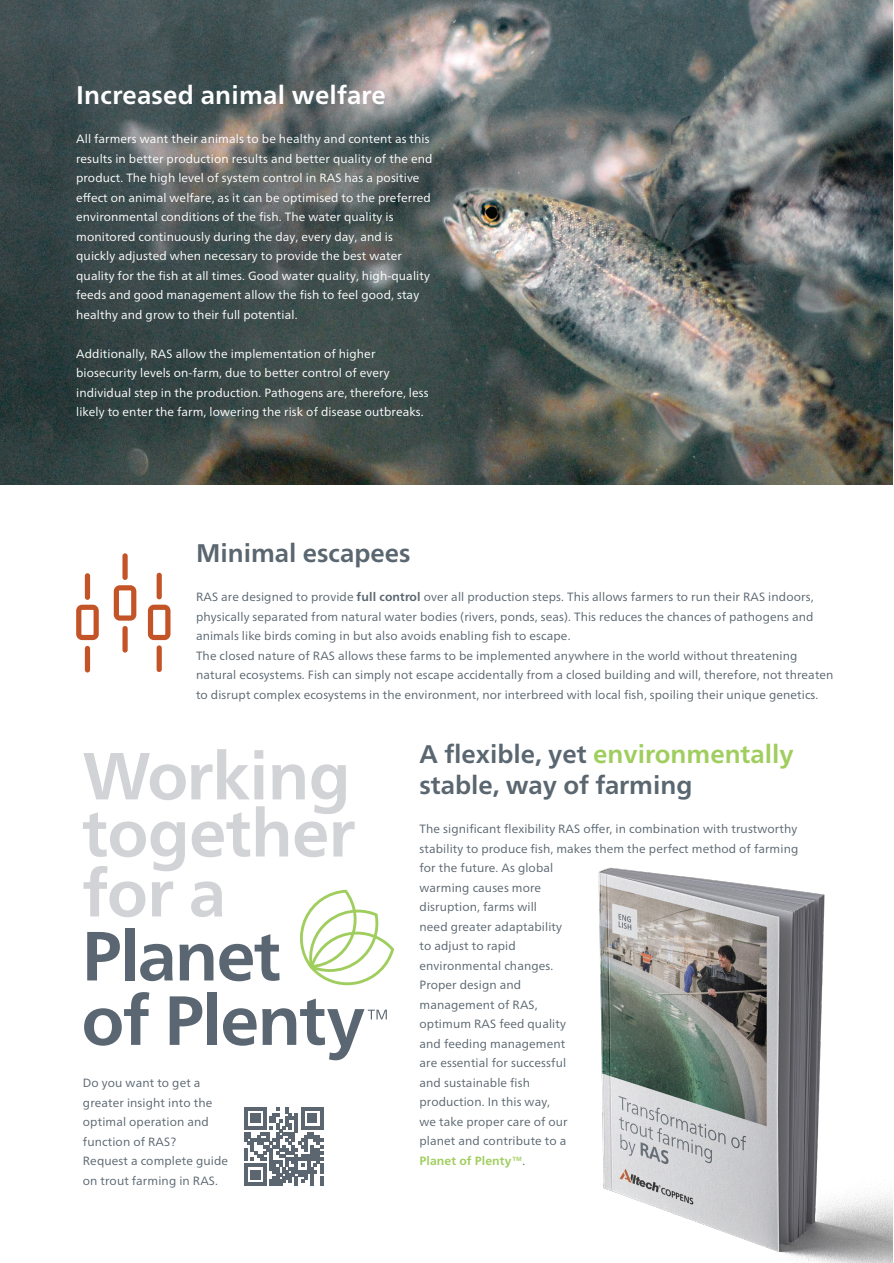
<style>
.page{position:relative;width:894px;height:1263px;background:#fff}
.page>*{position:absolute;margin:0;border:0;box-sizing:border-box;transform-origin:0 0}
.t1{font:700 25.5px/31.5px "Frutiger Neue LT Pro";color:#5a6670}
.t2{font:700 25.5px "Frutiger Neue LT Pro";letter-spacing:.01em;color:#fff}
.t3{font:12px/19.5px "Frutiger Neue LT Pro";letter-spacing:.01em;color:#5a6670}
.t4{font:12px/19.5px "Frutiger Neue LT Pro";letter-spacing:.01em;color:#fff}
.s1{font-weight:700}
.s2{color:#a0ce5e}
.s3{font-weight:700;color:#a0ce5e}
</style>
<div class="page">
<img style="left:0;top:0;width:893px;height:485px">
<svg style="left:76px;top:605px;width:23px;height:35px"></svg>
<svg style="left:114px;top:585px;width:22px;height:36px"></svg>
<svg style="left:148px;top:605px;width:22px;height:35px"></svg>
<div style="left:157px;top:573px;width:5px;height:26px;background:#c35428;border-radius:3px"></div>
<div style="left:157px;top:645px;width:5px;height:27px;background:#c35428;border-radius:3px"></div>
<div style="left:122px;top:553px;width:6px;height:27px;background:#c35428;border-radius:3px"></div>
<div style="left:122px;top:626px;width:6px;height:27px;background:#c35428;border-radius:3px"></div>
<div style="left:85px;top:573px;width:5px;height:27px;background:#c35428;border-radius:3px"></div>
<div style="left:85px;top:646px;width:5px;height:26px;background:#c35428;border-radius:3px"></div>
<img style="left:598px;top:867px;width:295px;height:396px">
<svg style="left:87px;top:932px;width:33px;height:48px"></svg>
<div style="left:125px;top:928px;width:9px;height:52px;background:#5a6671"></div>
<svg style="left:140px;top:944px;width:33px;height:37px"></svg>
<svg style="left:179px;top:944px;width:34px;height:36px"></svg>
<svg style="left:219px;top:934px;width:61px;height:47px"></svg>
<svg style="left:84px;top:992px;width:65px;height:54px"></svg>
<svg style="left:170px;top:996px;width:32px;height:49px"></svg>
<div style="left:207px;top:992px;width:10px;height:53px;background:#5a6671"></div>
<svg style="left:223px;top:998px;width:164px;height:62px"></svg>
<svg style="left:300px;top:890px;width:94px;height:95px"></svg>
<svg style="left:83px;top:749px;width:180px;height:51px"></svg>
<svg style="left:272px;top:764px;width:33px;height:35px"></svg>
<svg style="left:311px;top:764px;width:35px;height:50px"></svg>
<svg style="left:192px;top:812px;width:58px;height:45px"></svg>
<svg style="left:256px;top:806px;width:32px;height:50px"></svg>
<svg style="left:295px;top:821px;width:32px;height:36px"></svg>
<svg style="left:333px;top:821px;width:22px;height:35px"></svg>
<svg style="left:83px;top:812px;width:102px;height:105px"></svg>
<svg style="left:191px;top:881px;width:31px;height:36px"></svg>
<svg style="left:244px;top:1107px;width:79px;height:79px"></svg>
<p class="t2" style="left:76px;top:80px;width:311px">Increased animal welfare</p>
<p class="t4" style="left:76px;top:129px;width:358px">All farmers want their animals to be healthy and content as this results in better production results and better quality of the end product. The high level of system control in RAS has a positive effect on animal welfare, as it can be optimised to the preferred environmental conditions of the fish. The water quality is monitored continuously during the day, every day, and is quickly adjusted when necessary to provide the best water quality for the fish at all times. Good water quality, high-quality feeds and good management allow the fish to feel good, stay healthy and grow to their full potential.</p>
<p class="t4" style="left:76px;top:344px;width:354px">Additionally, RAS allow the implementation of higher biosecurity levels on-farm, due to better control of every individual step in the production. Pathogens are, therefore, less likely to enter the farm, lowering the risk of disease outbreaks.</p>
<p class="t1" style="left:196px;top:537px;width:216px">Minimal escapees</p>
<p class="t3" style="left:196px;top:587px;width:619px;text-align:justify">RAS are designed to provide <span class="s1">full control</span> over all production steps. This allows farmers to run their RAS indoors, physically separated from natural water bodies (rivers, ponds, seas). This reduces the chances of pathogens and animals like birds coming in but also avoids enabling fish to escape.</p>
<p class="t3" style="left:196px;top:645px;width:639px">The closed nature of RAS allows these farms to be implemented anywhere in the world without threatening natural ecosystems. Fish can simply not escape accidentally from a closed building and will, therefore, not threaten to disrupt complex ecosystems in the environment, nor interbreed with local fish, spoiling their unique genetics.</p>
<p class="t3" style="left:83px;top:1073px;width:147px">Do you want to get a greater insight into the optimal operation and function of RAS?<br>Request a complete guide on trout farming in RAS.</p>
<p class="t1" style="left:420px;top:738px;width:376px">A flexible, yet <span class="s2">environmentally </span>stable, way of farming</p>
<p class="t3" style="left:420px;top:819px;width:380px">The significant flexibility RAS offer, in combination with trustworthy stability to produce fish, makes them the perfect method of farming for the future. As global<br>warming causes more<br>disruption, farms will<br>need greater adaptability<br>to adjust to rapid<br>environmental changes.</p>
<p class="t3" style="left:420px;top:975px;width:150px">Proper design and management of RAS, optimum RAS feed quality and feeding management are essential for successful and sustainable fish production. In this way, we take proper care of our planet and contribute to a<br><span class="s3">Planet of Plenty™</span>.</p>
</div>
